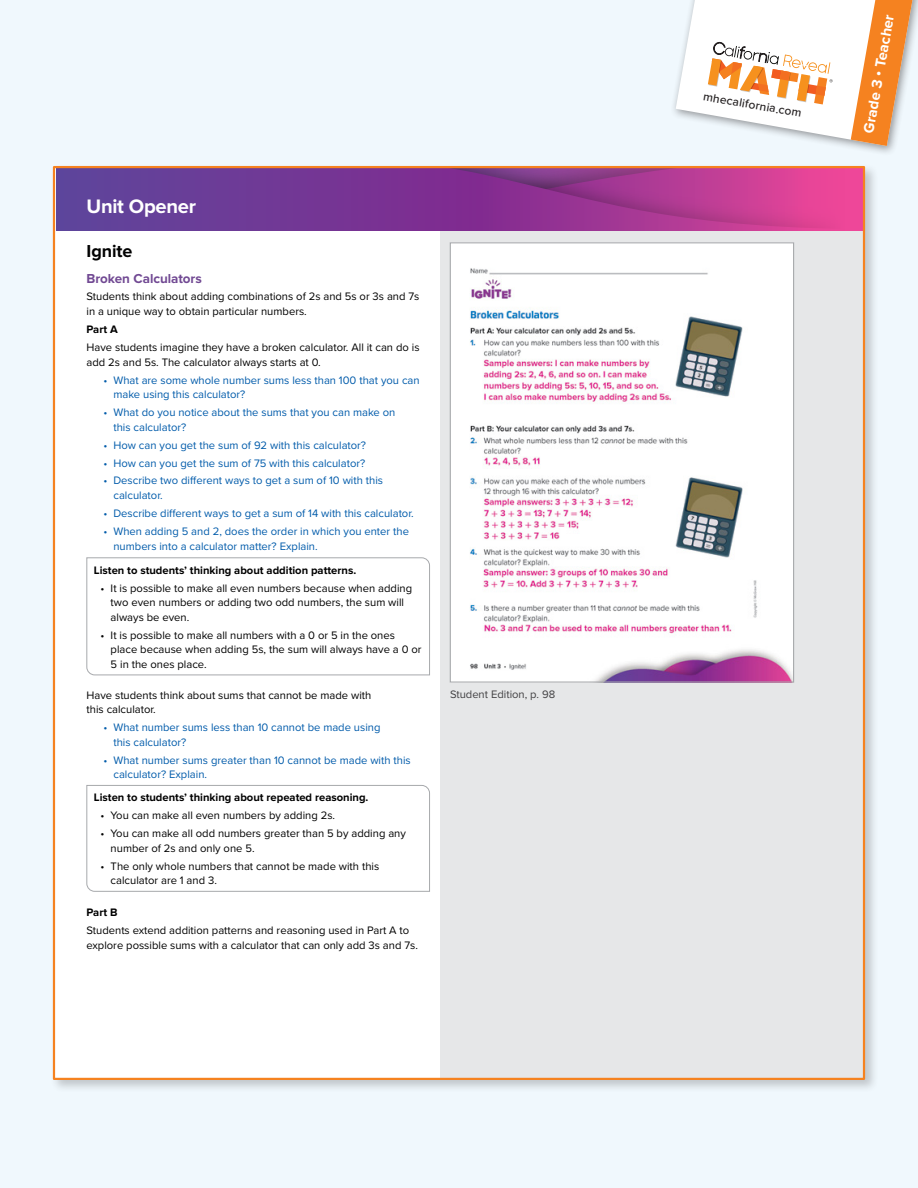
<style>
.page{position:relative;width:918px;height:1188px;background:#f0f8fd}
.page>*{position:absolute;margin:0;border:0;box-sizing:border-box;transform-origin:0 0}
.t1{font:700 20.25px "Proxima Nova";letter-spacing:-.015em;color:#fff}
.t2{font:700 18px "Proxima Nova";letter-spacing:-.005em;color:#000}
.t3{font:700 15px "Proxima Nova";color:#fff}
.t4{font:700 13.5px "Proxima Nova";letter-spacing:-.005em;color:#714993}
.Small_Subhead{font:500 12px "Proxima Nova";color:#231f20}
.t5{font:11.25px/14.5px "Proxima Nova";color:#000}
.t6{font:11.25px/14.5px "Proxima Nova";color:#005baa}
.t7{font:700 11.25px "Proxima Nova";color:#000}
.t8{font:11.25px "Proxima Nova";color:#414042}
.s1{font-weight:700}
</style>
<div class="page">
<div style="left:671px;top:0;width:247px;height:156px;background:#231f20;opacity:.45"></div>
<svg style="left:676px;top:0;width:237px;height:146px"></svg>
<div style="left:50px;top:163px;width:828px;height:930px;background:#231f20;opacity:.23"></div>
<div style="left:56px;top:167px;width:808px;height:912px;background:#fff"></div>
<div style="left:440px;top:167px;width:424px;height:912px;background:#e6e7e8"></div>
<svg style="left:56px;top:169px;width:806px;height:61px;background:#8f3994"></svg>
<img style="left:452px;top:244px;width:340px;height:437px">
<div style="left:450px;top:242px;width:344px;height:441px;border:1px solid #a7a9ac"></div>
<svg style="left:86px;top:557px;width:344px;height:118px"></svg>
<svg style="left:86px;top:785px;width:344px;height:107px"></svg>
<p class="t1" style="left:87px;top:194px;width:111px">Unit Opener</p>
<p class="t2" style="left:87px;top:240px;width:47px">Ignite</p>
<p class="t4" style="left:87px;top:270px;width:117px">Broken Calculators</p>
<p class="t5" style="left:87px;top:289px;width:334px">Students think about adding combinations of 2s and 5s or 3s and 7s in a unique way to obtain particular numbers.</p>
<p class="t5" style="left:87px;top:320px;width:335px;line-height:18px"><span class="s1">Part A<br></span>Have students imagine they have a broken calculator. All it can do is</p>
<p class="t5" style="left:87px;top:354px;width:236px">add 2s and 5s. The calculator always starts at 0.</p>
<p class="t6" style="left:113px;top:372px;width:308px;text-indent:-10px">• What are some whole number sums less than 100 that you can make using this calculator?</p>
<p class="t6" style="left:113px;top:405px;width:283px;text-indent:-10px">• What do you notice about the sums that you can make on this calculator?</p>
<p class="t6" style="left:103px;top:437px;width:264px">• How can you get the sum of 92 with this calculator?</p>
<p class="t6" style="left:103px;top:455px;width:263px">• How can you get the sum of 75 with this calculator?</p>
<p class="t6" style="left:113px;top:473px;width:271px;text-indent:-10px">• Describe two different ways to get a sum of 10 with this calculator.</p>
<p class="t6" style="left:103px;top:506px;width:312px">• Describe different ways to get a sum of 14 with this calculator.</p>
<p class="t6" style="left:113px;top:523px;width:297px;text-indent:-10px">• When adding 5 and 2, does the order in which you enter the numbers into a calculator matter? Explain.</p>
<p class="t7" style="left:94px;top:563px;width:264px">Listen to students’ thinking about addition patterns.</p>
<p class="t5" style="left:111px;top:580px;width:303px;text-indent:-10px">• It is possible to make all even numbers because when adding two even numbers or adding two odd numbers, the sum will always be even.</p>
<p class="t5" style="left:111px;top:627px;width:312px;text-indent:-10px">• It is possible to make all numbers with a 0 or 5 in the ones place because when adding 5s, the sum will always have a 0 or<br>5 in the ones place.</p>
<p class="t5" style="left:87px;top:687px;width:286px">Have students think about sums that cannot be made with this calculator.</p>
<p class="t6" style="left:113px;top:720px;width:269px;text-indent:-10px">• What number sums less than 10 cannot be made using this calculator?</p>
<p class="t6" style="left:113px;top:752px;width:299px;text-indent:-10px">• What number sums greater than 10 cannot be made with this calculator? Explain.</p>
<p class="t7" style="left:94px;top:791px;width:276px">Listen to students’ thinking about repeated reasoning.</p>
<p class="t5" style="left:101px;top:808px;width:236px">• You can make all even numbers by adding 2s.</p>
<p class="t5" style="left:111px;top:826px;width:297px;text-indent:-10px">• You can make all odd numbers greater than 5 by adding any number of 2s and only one 5.</p>
<p class="t5" style="left:111px;top:858px;width:270px;text-indent:-10px">• The only whole numbers that cannot be made with this calculator are 1 and 3.</p>
<p class="t5" style="left:87px;top:903px;width:324px;line-height:18px"><span class="s1">Part B<br></span>Students extend addition patterns and reasoning used in Part A to</p>
<p class="t5" style="left:87px;top:937px;width:333px">explore possible sums with a calculator that can only add 3s and 7s.</p>
<p class="t8" style="left:450px;top:686px;width:107px">Student Edition, p. 98</p>
<p class="Small_Subhead" style="left:705px;top:87px;width:101px;rotate:10deg">mhecalifornia.com</p>
<p class="t3" style="left:857px;top:131px;width:122px;rotate:-80deg">Grade 3 • Teacher</p>
</div>
